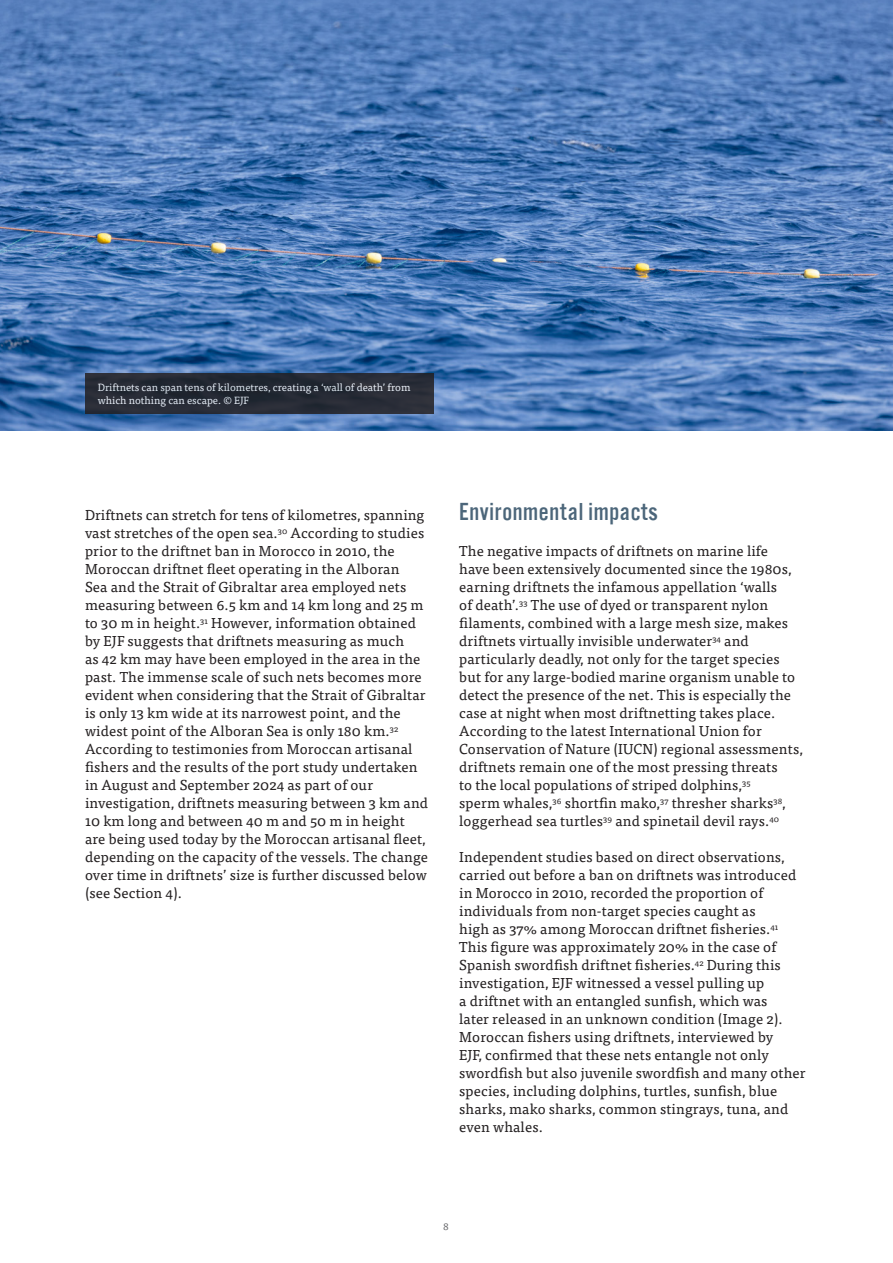
<style>
.page{position:relative;width:893px;height:1263px;background:#fff}
.page>*{position:absolute;margin:0;border:0;box-sizing:border-box;transform-origin:0 0}
.title_-_small_-_blue{font:25.5px "Alternate Got No 3 D";letter-spacing:.025em;color:#4c667a}
.t1{font:14.4px/18px "Tisa Pro";letter-spacing:.01em;color:#231f20}
.t2{font:10.5px/13.5px "Tisa Pro";color:#fff}
.t3{font:10.5px "Tisa Pro";color:#6c6d70}
</style>
<div class="page">
<img style="left:0;top:0;width:893px;height:430px">
<div style="left:85px;top:373px;width:349px;height:41px;background:#272b36"></div>
<p class="t2" style="left:98px;top:380px;width:314px">Driftnets can span tens of kilometres, creating a ‘wall of death’ from which nothing can escape. © EJF</p>
<p class="t1" style="left:85px;top:505px;width:345px">Driftnets can stretch for tens of kilometres, spanning vast stretches of the open sea.<sup>30</sup> According to studies prior to the driftnet ban in Morocco in 2010, the Moroccan driftnet fleet operating in the Alboran<br>Sea and the Strait of Gibraltar area employed nets measuring between 6.5 km and 14 km long and 25 m to 30 m in height.<sup>31</sup> However, information obtained by EJF suggests that driftnets measuring as much<br>as 42 km may have been employed in the area in the past. The immense scale of such nets becomes more evident when considering that the Strait of Gibraltar is only 13 km wide at its narrowest point, and the widest point of the Alboran Sea is only 180 km.<sup>32<br></sup>According to testimonies from Moroccan artisanal fishers and the results of the port study undertaken in August and September 2024 as part of our investigation, driftnets measuring between 3 km and 10 km long and between 40 m and 50 m in height are being used today by the Moroccan artisanal fleet, depending on the capacity of the vessels. The change over time in driftnets’ size is further discussed below (see Section 4).</p>
<p class="title_-_small_-_blue" style="left:459px;top:499px;width:200px">Environmental impacts</p>
<p class="t1" style="left:459px;top:541px;width:345px">The negative impacts of driftnets on marine life<br>have been extensively documented since the 1980s, earning driftnets the infamous appellation ‘walls<br>of death’.<sup>33</sup> The use of dyed or transparent nylon filaments, combined with a large mesh size, makes driftnets virtually invisible underwater<sup>34</sup> and particularly deadly, not only for the target species but for any large-bodied marine organism unable to detect the presence of the net. This is especially the case at night when most driftnetting takes place.<br>According to the latest International Union for Conservation of Nature (IUCN) regional assessments, driftnets remain one of the most pressing threats<br>to the local populations of striped dolphins,<sup>35<br></sup>sperm whales,<sup>36</sup> shortfin mako,<sup>37</sup> thresher sharks<sup>38</sup>, loggerhead sea turtles<sup>39</sup> and spinetail devil rays.<sup>40</sup></p>
<p class="t1" style="left:459px;top:847px;width:348px">Independent studies based on direct observations, carried out before a ban on driftnets was introduced in Morocco in 2010, recorded the proportion of individuals from non-target species caught as<br>high as 37% among Moroccan driftnet fisheries.<sup>41<br></sup>This figure was approximately 20% in the case of Spanish swordfish driftnet fisheries.<sup>42</sup> During this investigation, EJF witnessed a vessel pulling up<br>a driftnet with an entangled sunfish, which was<br>later released in an unknown condition (Image 2).<br>Moroccan fishers using driftnets, interviewed by<br>EJF, confirmed that these nets entangle not only swordfish but also juvenile swordfish and many other species, including dolphins, turtles, sunfish, blue sharks, mako sharks, common stingrays, tuna, and even whales.</p>
<p class="t3" style="left:443px;top:1218px;width:7px">8</p>
</div>
